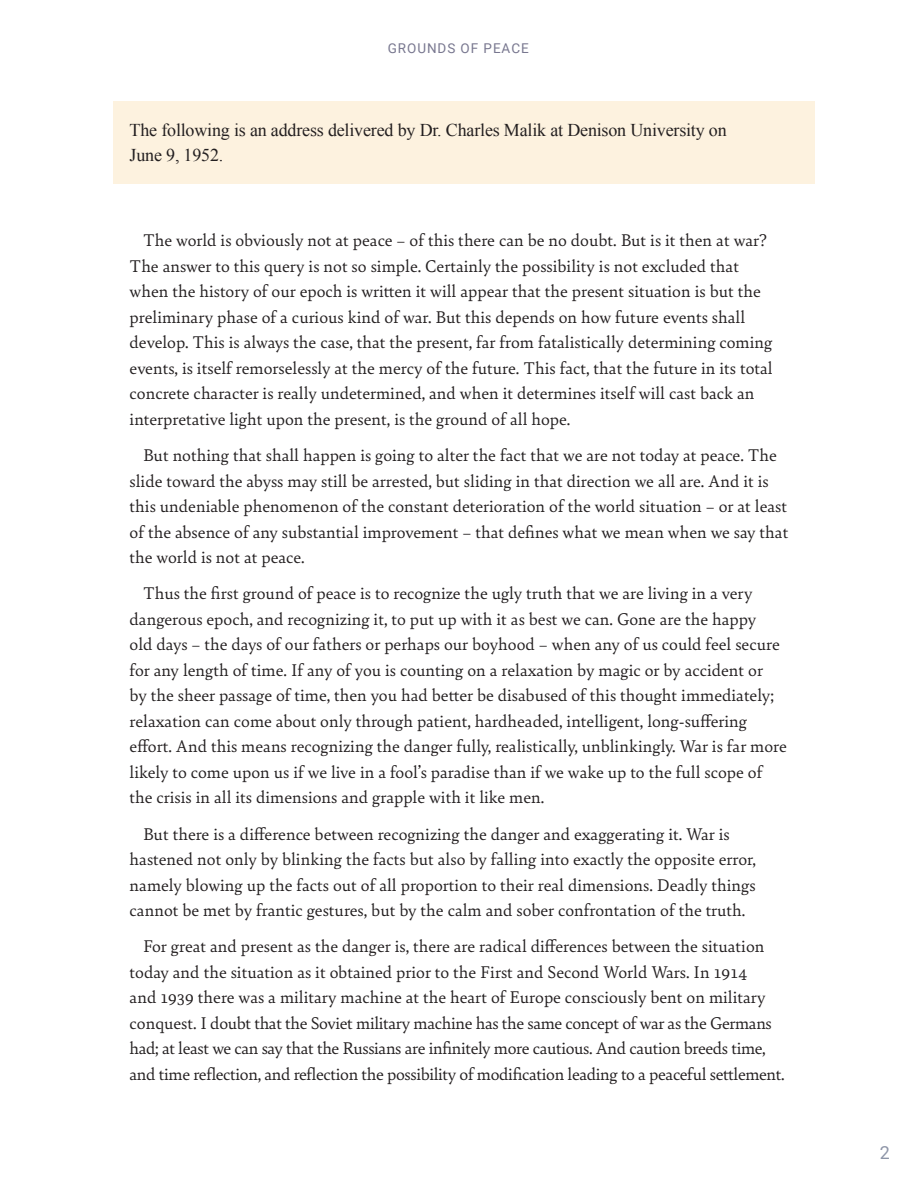
<style>
.page{position:relative;width:918px;height:1188px;background:#fff}
.page>*{position:absolute;margin:0;border:0;box-sizing:border-box;transform-origin:0 0}
.Body_Text{font:18px/25.5px "Bely";color:#231f20}
.Body_Text-2{font:18px/25.5px "Times New Roman";letter-spacing:-.01em;color:#231f20}
.t1{font:18px "Roboto";color:#1c2b50}
.t2{font:13.5px "Roboto";letter-spacing:.07em;color:#78778f}
</style>
<div class="page">
<div style="left:113px;top:101px;width:702px;height:83px;background:#fdf2df"></div>
<p class="t2" style="left:388px;top:39px;width:143px">GROUNDS OF PEACE</p>
<p class="Body_Text-2" style="left:130px;top:117px;width:599px">The following is an address delivered by Dr. Charles Malik at Denison University on<br>June 9, 1952.</p>
<p class="Body_Text" style="left:130px;top:227px;width:645px;text-indent:14px">The world is obviously not at peace – of this there can be no doubt. But is it then at war?<br>The answer to this query is not so simple. Certainly the possibility is not excluded that when the history of our epoch is written it will appear that the present situation is but the preliminary phase of a curious kind of war. But this depends on how future events shall develop. This is always the case, that the present, far from fatalistically determining coming events, is itself remorselessly at the mercy of the future. This fact, that the future in its total concrete character is really undetermined, and when it determines itself will cast back an interpretative light upon the present, is the ground of all hope.</p>
<p class="Body_Text" style="left:130px;top:441px;width:660px;text-indent:14px">But nothing that shall happen is going to alter the fact that we are not today at peace. The slide toward the abyss may still be arrested, but sliding in that direction we all are. And it is this undeniable phenomenon of the constant deterioration of the world situation – or at least of the absence of any substantial improvement – that defines what we mean when we say that the world is not at peace.</p>
<p class="Body_Text" style="left:130px;top:580px;width:659px;text-indent:14px">Thus the first ground of peace is to recognize the ugly truth that we are living in a very dangerous epoch, and recognizing it, to put up with it as best we can. Gone are the happy<br>old days – the days of our fathers or perhaps our boyhood – when any of us could feel secure for any length of time. If any of you is counting on a relaxation by magic or by accident or<br>by the sheer passage of time, then you had better be disabused of this thought immediately; relaxation can come about only through patient, hardheaded, intelligent, long-suffering effort. And this means recognizing the danger fully, realistically, unblinkingly. War is far more likely to come upon us if we live in a fool’s paradise than if we wake up to the full scope of the crisis in all its dimensions and grapple with it like men.</p>
<p class="Body_Text" style="left:130px;top:820px;width:628px;text-indent:14px">But there is a difference between recognizing the danger and exaggerating it. War is hastened not only by blinking the facts but also by falling into exactly the opposite error, namely blowing up the facts out of all proportion to their real dimensions. Deadly things cannot be met by frantic gestures, but by the calm and sober confrontation of the truth.</p>
<p class="Body_Text" style="left:130px;top:933px;width:657px;text-indent:14px">For great and present as the danger is, there are radical differences between the situation today and the situation as it obtained prior to the First and Second World Wars. In 1914<br>and 1939 there was a military machine at the heart of Europe consciously bent on military conquest. I doubt that the Soviet military machine has the same concept of war as the Germans had; at least we can say that the Russians are infinitely more cautious. And caution breeds time, and time reflection, and reflection the possibility of modification leading to a peaceful settlement.</p>
<p class="t1" style="left:879px;top:1140px;width:12px">2</p>
</div>
